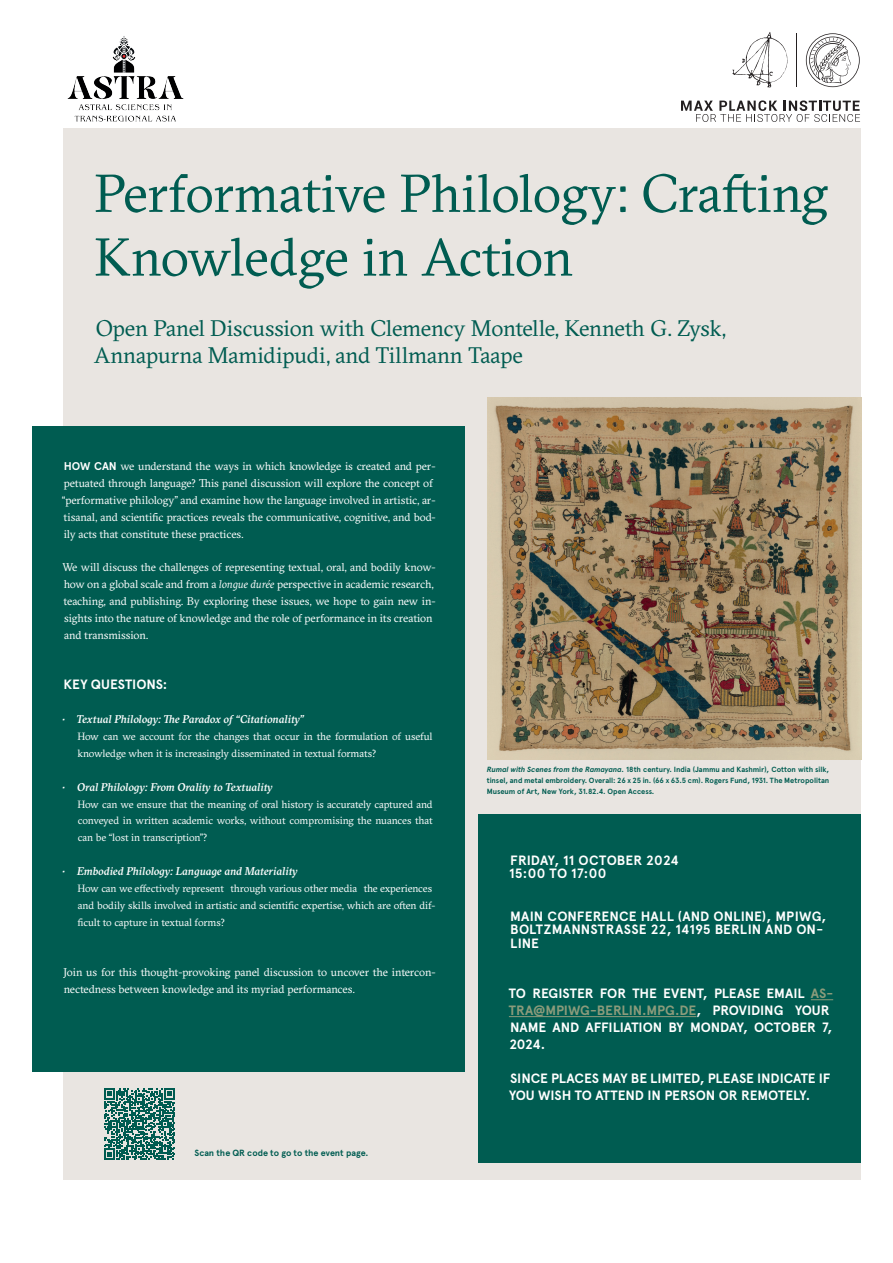
<style>
.page{position:relative;width:893px;height:1263px;background:#fff}
.page>*{position:absolute;margin:0;border:0;box-sizing:border-box;transform-origin:0 0}
.t1{font:53.25px/63.8px "GT Sectra";letter-spacing:-.005em;color:#005c51}
.t2{font:22.5px/27px "GT Sectra";letter-spacing:-.01em;color:#005c51}
.t3{font:700 13.5px/16.9px "Apercu Pro";letter-spacing:-.005em;color:#fff}
.t4{font:11.25px/16.9px "GT Sectra";letter-spacing:-.005em;color:#fff}
.t5{font:italic 500 11.25px "GT Sectra";color:#fff}
.t6{font:10.5px/16.9px "GT Sectra";letter-spacing:-.005em;color:#fff}
.t7{font:700 9px "Apercu Pro";color:#005c51}
.t8{font:700 7.5px/11.2px "Apercu Pro";color:#005c51;text-align:justify}
.s1{font-family:"Apercu Pro";font-weight:700}
.s2{font-style:italic}
.s3{color:#8c9b7b}
</style>
<div class="page">
<div style="left:64px;top:128px;width:797px;height:1051px;background:#e9e5e1"></div>
<div style="left:32px;top:426px;width:433px;height:645px;background:#005c51"></div>
<img style="left:487px;top:398px;width:374px;height:361px">
<svg style="left:104px;top:1088px;width:71px;height:72px"></svg>
<div style="left:478px;top:814px;width:383px;height:349px;background:#005c51"></div>
<svg style="left:811px;top:999px;width:22px;height:1px"></svg>
<hr style="left:509px;top:1016px;width:187px;height:1px;background:#8c9b7b">
<img style="left:67px;top:36px;width:117px;height:86px">
<svg style="left:732px;top:32px;width:128px;height:55px"></svg>
<hr style="left:796px;top:33px;width:1px;height:54px;background:#231f20">
<svg style="left:681px;top:100px;width:179px;height:22px"></svg>
<h1 class="t1" style="left:94px;top:163px;width:735px">Performative Philology: Crafting<br>Knowledge in Action</h1>
<h2 class="t2" style="left:94px;top:315px;width:634px">Open Panel Discussion with Clemency Montelle, Kenneth G. Zysk,<br>Annapurna Mamidipudi, and Tillmann Taape</h2>
<p class="t4" style="left:62px;top:458px;width:375px"><span class="s1">HOW CAN</span> we understand the ways in which knowledge is created and per&shy;petuated through language? This panel discussion will explore the concept of “performative philology” and examine how the language involved in artistic, ar&shy;tisanal, and scientific practices reveals the communicative, cognitive, and bod&shy;ily acts that constitute these practices.</p>
<p class="t4" style="left:63px;top:559px;width:375px">We will discuss the challenges of representing textual, oral, and bodily know&shy;how on a global scale and from a <span class="s2">longue durée</span> perspective in academic research, teaching, and publishing. By exploring these issues, we hope to gain new in&shy;sights into the nature of knowledge and the role of performance in its creation and transmission.</p>
<p class="t3" style="left:64px;top:675px;width:105px">KEY QUESTIONS:</p>
<p class="t5" style="left:62px;top:713px;width:244px">• Textual Philology: The Paradox of “Citationality”</p>
<p class="t6" style="left:77px;top:728px;width:357px">How can we account for the changes that occur in the formulation of useful knowledge when it is increasingly disseminated in textual formats?</p>
<p class="t5" style="left:62px;top:780px;width:212px">• Oral Philology: From Orality to Textuality</p>
<p class="t6" style="left:77px;top:796px;width:357px;text-align:justify">How can we ensure that the meaning of oral history is accurately captured and conveyed in written academic works, without compromising the nuances that can be “lost in transcription”?</p>
<p class="t5" style="left:62px;top:864px;width:237px">• Embodied Philology: Language and Materiality</p>
<p class="t6" style="left:77px;top:880px;width:359px">How can we effectively represent─through various other media─the experiences and bodily skills involved in artistic and scientific expertise, which are often dif&shy;ficult to capture in textual forms?</p>
<p class="t4" style="left:63px;top:964px;width:374px">Join us for this thought-provoking panel discussion to uncover the intercon&shy;nectedness between knowledge and its myriad performances.</p>
<p class="t7" style="left:195px;top:1146px;width:176px">Scan the QR code to go to the event page.</p>
<p class="t8" style="left:487px;top:763px;width:344px"><span class="s2">Rumal with Scenes from the Ramayana</span>. 18th century. India (Jammu and Kashmir), Cotton with silk, tinsel, and metal embroidery. Overall: 26 x 25 in. (66 x 63.5 cm). Rogers Fund, 1931. The Metropolitan Museum of Art, New York, 31.82.4. Open Access.</p>
<p class="t3" style="left:509px;top:852px;width:171px;line-height:13.5px">FRIDAY, 11 OCTOBER 2024<br>15:00 TO 17:00</p>
<p class="t3" style="left:510px;top:908px;width:318px;line-height:13.5px">MAIN CONFERENCE HALL (AND ONLINE), MPIWG,<br>BOLTZMANNSTRASSE 22, 14195 BERLIN AND ON-<br>LINE</p>
<p class="t3" style="left:509px;top:984px;width:326px">TO REGISTER FOR THE EVENT, PLEASE EMAIL <span class="s3">AS-TRA@MPIWG-BERLIN.MPG.DE</span>, PROVIDING YOUR NAME AND AFFILIATION BY MONDAY, OCTOBER 7, 2024.</p>
<p class="t3" style="left:509px;top:1069px;width:323px">SINCE PLACES MAY BE LIMITED, PLEASE INDICATE IF<br>YOU WISH TO ATTEND IN PERSON OR REMOTELY.</p>
</div>
